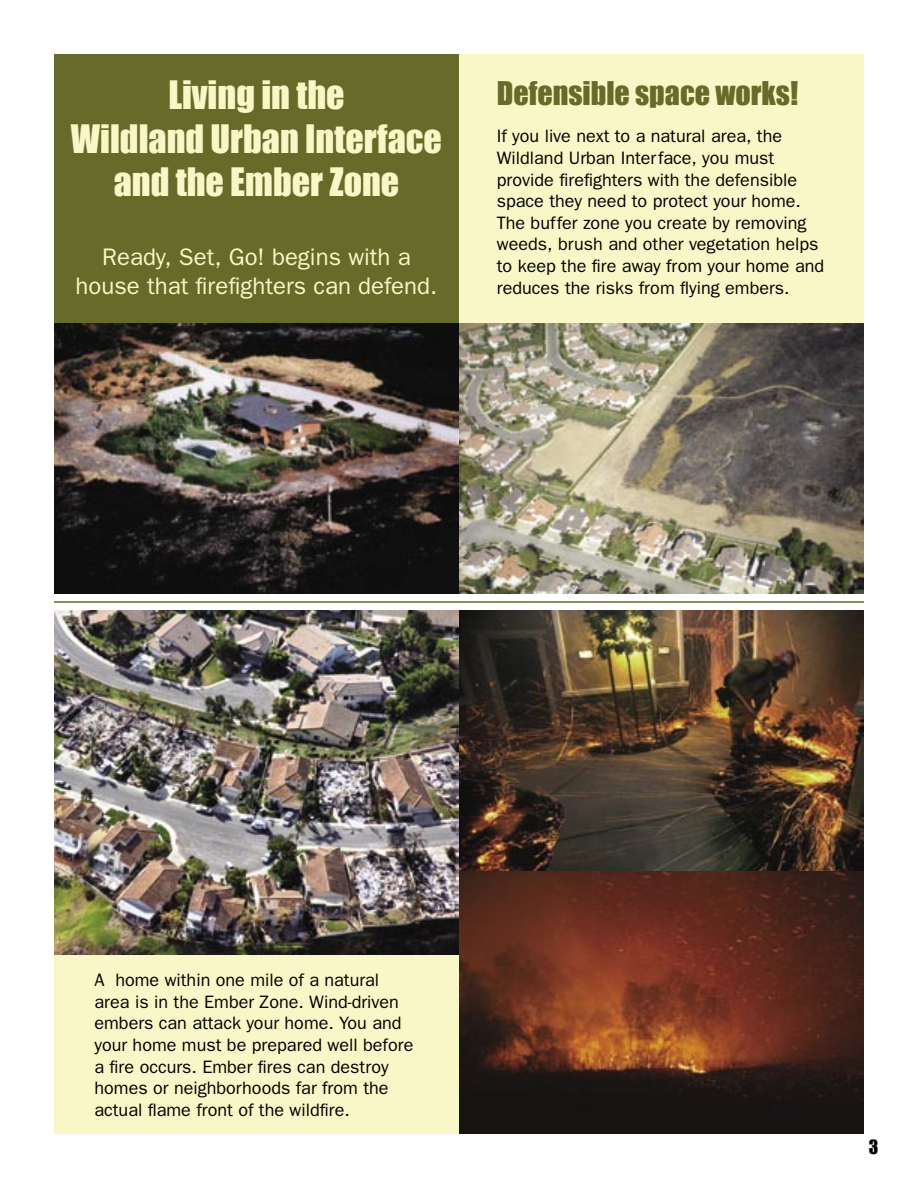
<style>
.page{position:relative;width:918px;height:1188px;background:#fff}
.page>*{position:absolute;margin:0;border:0;box-sizing:border-box;transform-origin:0 0}
.t1{font:36px/43.2px "Impact";color:#f9f7c7;text-align:center}
.t2{font:30px "Impact";color:#676b29}
.t3{font:24px/28.8px "Franklin Gothic";color:#f9f7c7;text-align:center}
.t4{font:18px/21.6px "Franklin Gothic";color:#000}
.t5{font:18px "Impact";color:#000}
</style>
<div class="page">
<div style="left:54px;top:954px;width:405px;height:180px;background:#f9f7c7"></div>
<img style="left:459px;top:610px;width:405px;height:524px">
<img style="left:54px;top:610px;width:405px;height:344px">
<div style="left:459px;top:54px;width:405px;height:270px;background:#f9f7c7"></div>
<div style="left:54px;top:54px;width:405px;height:270px;background:#676b29"></div>
<img style="left:54px;top:324px;width:810px;height:270px">
<hr style="left:54px;top:601px;width:810px;height:2px;background:#676b29">
<p class="t1" style="left:71px;top:73px;width:373px">Living in the<br>Wildland Urban Interface and the Ember Zone</p>
<p class="t3" style="left:76px;top:242px;width:363px">Ready, Set, Go! begins with a house that firefighters can defend.</p>
<p class="t2" style="left:497px;top:74px;width:303px">Defensible space works!</p>
<p class="t4" style="left:497px;top:125px;width:329px">If you live next to a natural area, the Wildland Urban Interface, you must provide firefighters with the defensible space they need to protect your home.<br>The buffer zone you create by removing weeds, brush and other vegetation helps to keep the fire away from your home and reduces the risks from flying embers.</p>
<p class="t4" style="left:94px;top:969px;width:320px">A home within one mile of a natural area is in the Ember Zone. Wind-driven embers can attack your home. You and your home must be prepared well before a fire occurs. Ember fires can destroy homes or neighborhoods far from the actual flame front of the wildfire.</p>
<p class="t5" style="left:869px;top:1135px;width:11px">3</p>
</div>
